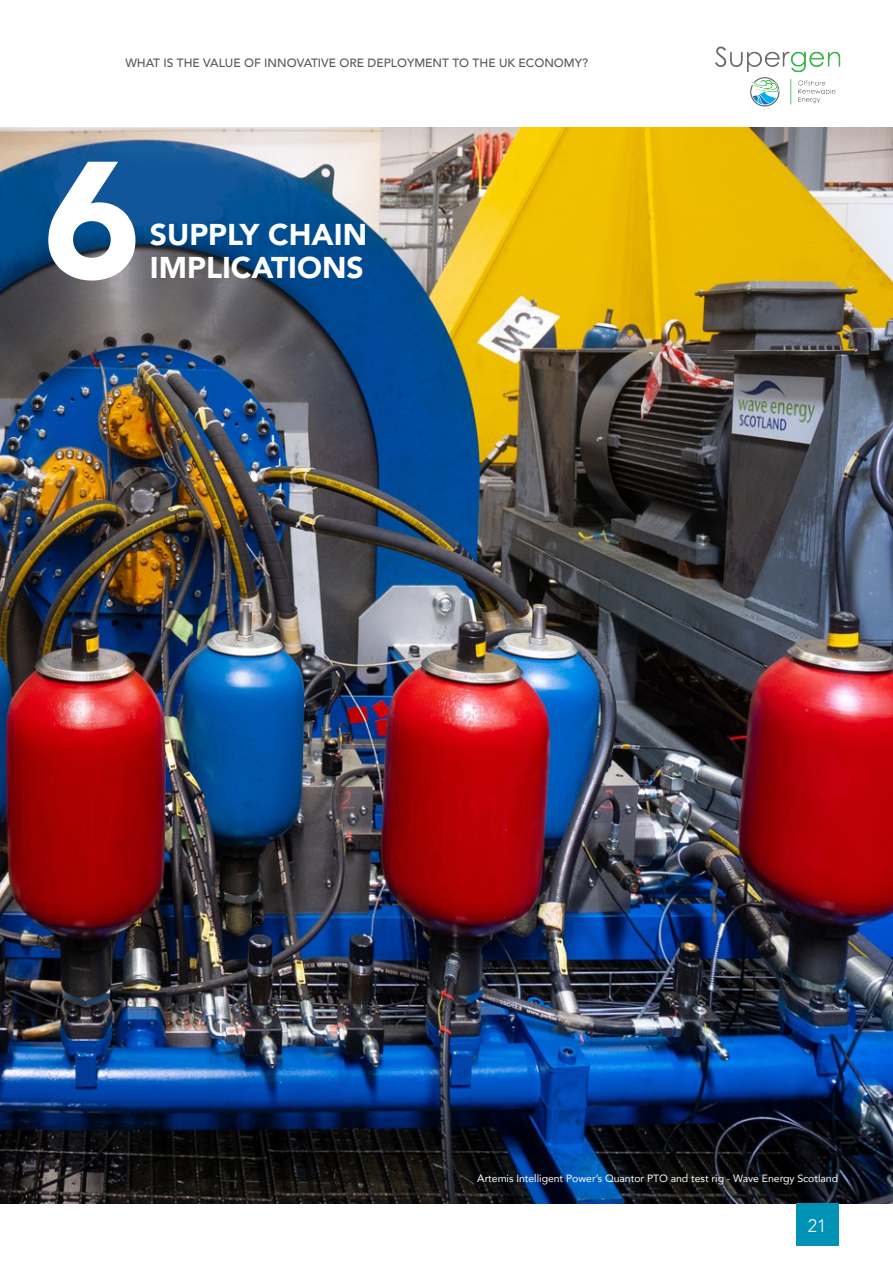
<style>
.page{position:relative;width:893px;height:1263px;background:#fff}
.page>*{position:absolute;margin:0;border:0;box-sizing:border-box;transform-origin:0 0}
.t1{font:900 165px "Avenir";color:#fff}
.t2{font:900 30px "Avenir";color:#fff}
.t3{font:300 18px "Avenir";color:#fff}
.t4{font:500 12px "Avenir";color:#57585a}
.t5{font:10.5px "Avenir";letter-spacing:-.005em;color:#fff}
</style>
<div class="page">
<img style="left:0;top:128px;width:893px;height:1075px">
<img style="left:715px;top:46px;width:126px;height:61px">
<div style="left:796px;top:1203px;width:43px;height:43px;background:#0093b5"></div>
<p class="t4" style="left:125px;top:53px;width:464px">WHAT IS THE VALUE OF INNOVATIVE ORE DEPLOYMENT TO THE UK ECONOMY?</p>
<p class="t1" style="left:43px;top:80px;width:99px">6</p>
<p class="t2" style="left:150px;top:209px;width:219px">SUPPLY CHAIN</p>
<p class="t2" style="left:150px;top:242px;width:215px">IMPLICATIONS</p>
<p class="t5" style="left:477px;top:1170px;width:362px">Artemis Intelligent Power’s Quantor PTO and test rig - Wave Energy Scotland</p>
<p class="t3" style="left:808px;top:1215px;width:20px">21</p>
</div>
